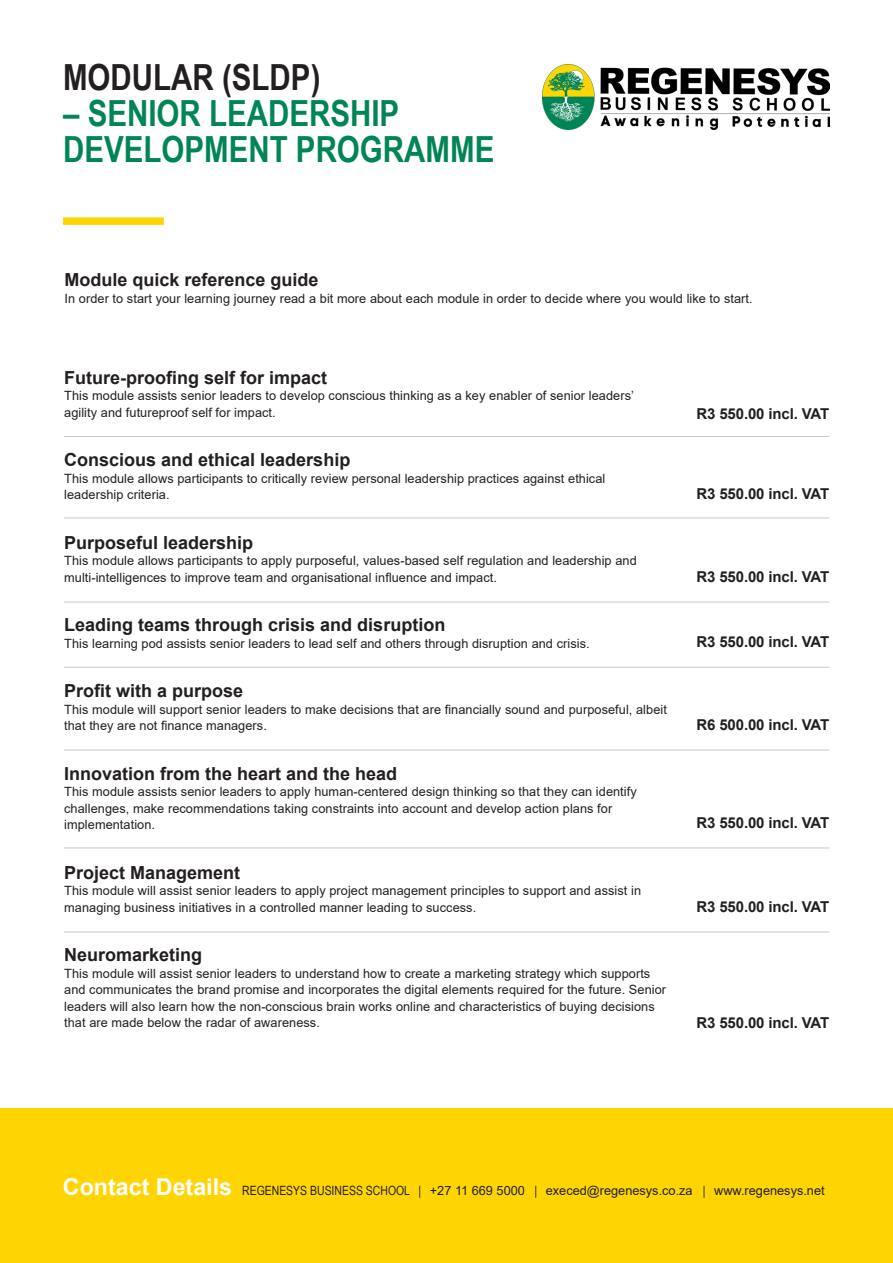
<style>
.page{position:relative;width:893px;height:1263px;background:#fff}
.page>*{position:absolute;margin:0;border:0;box-sizing:border-box;transform-origin:0 0}
.t1{font:700 36px "Arial Narrow";color:#008554}
.t2{font:700 36px "Arial Narrow";color:#231f20}
.t3{font:700 18px "Arial";color:#231f20}
.t4{font:700 15px "Arial";letter-spacing:-.01em;color:#231f20}
.t5{font:12.75px/16.5px "Arial";letter-spacing:.005em;color:#231f20}
.s1{font-weight:700;font-size:23.25px;color:#fff}
.s2{font-family:"Arial Narrow"}
</style>
<div class="page">
<div style="left:0;top:1109px;width:893px;height:154px;background:#fed503"></div>
<hr style="left:64px;top:436px;width:765px;height:1px;background:#c7c8ca">
<hr style="left:64px;top:602px;width:765px;height:1px;background:#c7c8ca">
<hr style="left:64px;top:518px;width:765px;height:1px;background:#c7c8ca">
<hr style="left:64px;top:750px;width:765px;height:1px;background:#c7c8ca">
<hr style="left:64px;top:667px;width:765px;height:1px;background:#c7c8ca">
<hr style="left:64px;top:848px;width:765px;height:1px;background:#c7c8ca">
<hr style="left:64px;top:931px;width:765px;height:1px;background:#c7c8ca">
<img style="left:542px;top:65px;width:288px;height:64px">
<div style="left:63px;top:217px;width:101px;height:8px;background:#fed503"></div>
<p class="t2" style="left:63px;top:50px;width:259px">MODULAR (SLDP)</p>
<p class="t1" style="left:63px;top:86px;width:338px">– SENIOR LEADERSHIP</p>
<p class="t1" style="left:63px;top:122px;width:433px">DEVELOPMENT PROGRAMME</p>
<p class="t3" style="left:65px;top:268px;width:256px">Module quick reference guide</p>
<p class="t5" style="left:65px;top:290px;width:690px">In order to start your learning journey read a bit more about each module in order to decide where you would like to start.</p>
<p class="t3" style="left:64px;top:365px;width:265px">Future-proofing self for impact</p>
<p class="t5" style="left:64px;top:387px;width:571px">This module assists senior leaders to develop conscious thinking as a key enabler of senior leaders’ agility and futureproof self for impact.</p>
<p class="t3" style="left:64px;top:448px;width:288px">Conscious and ethical leadership</p>
<p class="t5" style="left:64px;top:470px;width:543px">This module allows participants to critically review personal leadership practices against ethical</p>
<p class="t5" style="left:64px;top:486px;width:107px">leadership criteria.</p>
<p class="t3" style="left:64px;top:530px;width:191px">Purposeful leadership</p>
<p class="t5" style="left:64px;top:552px;width:574px">This module allows participants to apply purposeful, values-based self regulation and leadership and multi-intelligences to improve team and organisational influence and impact.</p>
<p class="t3" style="left:64px;top:613px;width:383px">Leading teams through crisis and disruption</p>
<p class="t5" style="left:64px;top:635px;width:527px">This learning pod assists senior leaders to lead self and others through disruption and crisis.</p>
<p class="t3" style="left:64px;top:679px;width:181px">Profit with a purpose</p>
<p class="t5" style="left:64px;top:701px;width:604px">This module will support senior leaders to make decisions that are financially sound and purposeful, albeit that they are not finance managers.</p>
<p class="t3" style="left:64px;top:761px;width:335px">Innovation from the heart and the head</p>
<p class="t5" style="left:64px;top:783px;width:574px">This module assists senior leaders to apply human-centered design thinking so that they can identify challenges, make recommendations taking constraints into account and develop action plans for implementation.</p>
<p class="t3" style="left:64px;top:860px;width:178px">Project Management</p>
<p class="t5" style="left:64px;top:882px;width:578px">This module will assist senior leaders to apply project management principles to support and assist in managing business initiatives in a controlled manner leading to success.</p>
<p class="t3" style="left:64px;top:943px;width:140px">Neuromarketing</p>
<p class="t5" style="left:64px;top:965px;width:603px">This module will assist senior leaders to understand how to create a marketing strategy which supports and communicates the brand promise and incorporates the digital elements required for the future. Senior leaders will also learn how the non-conscious brain works online and characteristics of buying decisions that are made below the radar of awareness.</p>
<p class="t4" style="left:696px;top:404px;width:134px">R3 550.00 incl. VAT</p>
<p class="t4" style="left:696px;top:484px;width:134px">R3 550.00 incl. VAT</p>
<p class="t4" style="left:696px;top:567px;width:134px">R3 550.00 incl. VAT</p>
<p class="t4" style="left:696px;top:632px;width:134px">R3 550.00 incl. VAT</p>
<p class="t4" style="left:696px;top:714px;width:134px">R6 500.00 incl. VAT</p>
<p class="t4" style="left:696px;top:813px;width:134px">R3 550.00 incl. VAT</p>
<p class="t4" style="left:696px;top:897px;width:134px">R3 550.00 incl. VAT</p>
<p class="t4" style="left:696px;top:1013px;width:134px">R3 550.00 incl. VAT</p>
<p class="t5" style="left:63px;top:1182px;width:763px"><span class="s1">Contact Details</span> <span class="s2">REGENESYS BUSINESS SCHOOL |</span> +27 11 669 5000 <span class="s2">|</span> execed@regenesys.co.za <span class="s2">|</span> www.regenesys.net</p>
</div>
